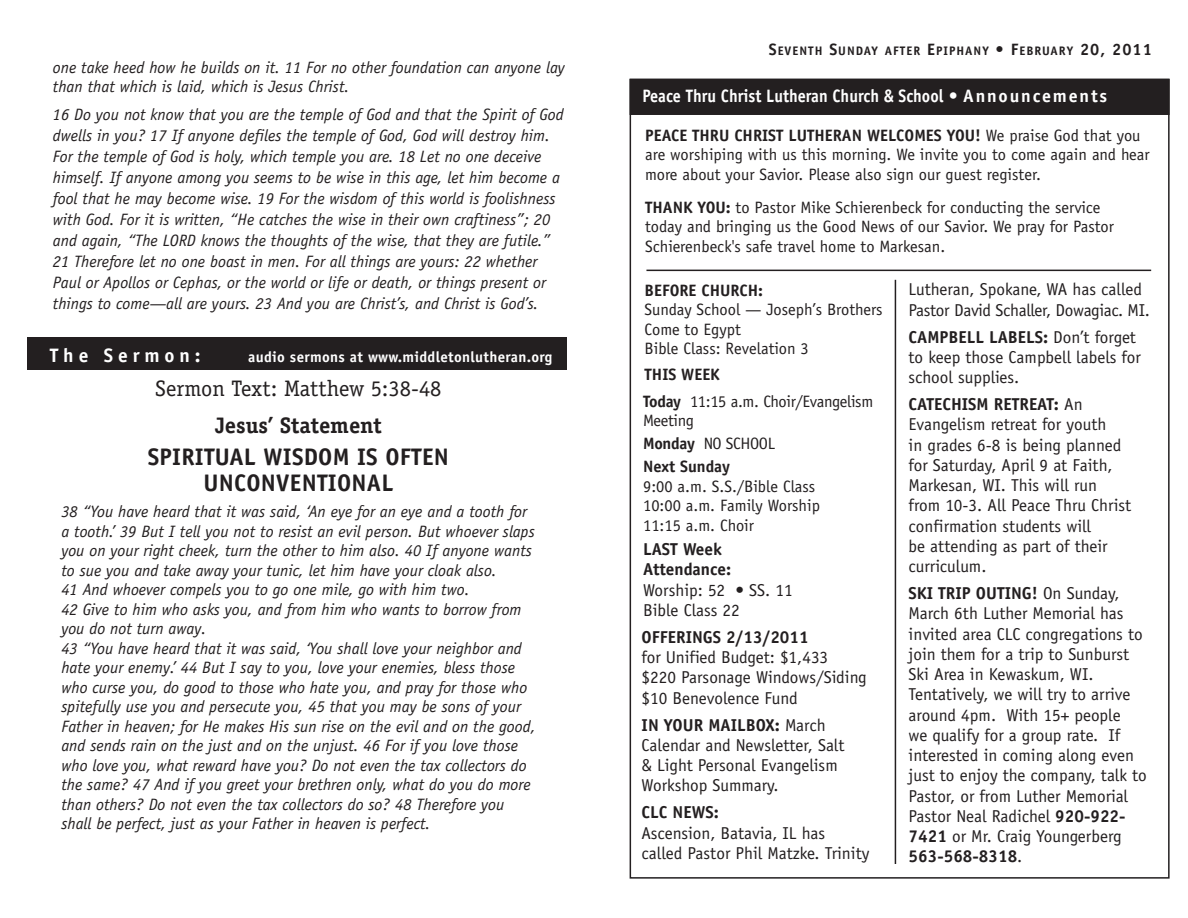
<style>
.page{position:relative;width:1188px;height:918px;background:#fff}
.page>*{position:absolute;margin:0;border:0;box-sizing:border-box;transform-origin:0 0}
.t1{font:700 24px/25.5px "Officina Sans";letter-spacing:.01em;color:#231f20;text-align:center}
.t2{font:22.5px "Officina Serif";color:#231f20}
.t3{font:700 22.5px "Officina Serif";color:#231f20}
.t4{font:700 19.5px "Officina Sans";letter-spacing:.25em;color:#fff}
.t5{font:700 18px "Officina Sans";color:#fff;scale:.9 1}
.scriputr_reading_hea{font:17.25px/20.2px "Officina Sans";color:#231f20}
.scriputr_reading_hea-2{font:17.25px/20.2px "Officina Sans";letter-spacing:-.02em;color:#231f20}
.t6{font:italic 16.5px/19.5px "Officina Sans";color:#231f20}
.scriputr_reading_hea-3{font:16.5px/19.5px "Officina Sans";color:#231f20}
.scriputr_reading_hea-4{font:16.5px/19.5px "Officina Sans";letter-spacing:-.02em;color:#231f20}
.scriputr_reading_hea-5{font:700 16.5px "Officina Sans";color:#231f20}
.t7{font:700 15px "Officina Sans";letter-spacing:.02em;color:#fff}
.t8{font:700 12.3px "Officina Sans";letter-spacing:.08em;color:#231f20}
.s1{font-size:16.5px}
.s2{font-weight:700}
</style>
<div class="page">
<div style="left:27px;top:338px;width:540px;height:32px;background:#231f20"></div>
<div style="left:630px;top:79px;width:540px;height:36px;background:#231f20"></div>
<hr style="left:646px;top:270px;width:505px;height:1px;background:#231f20">
<hr style="left:895px;top:280px;width:1px;height:584px;background:#231f20">
<p class="t6" style="left:53px;top:57px;width:514px">one take heed how he builds on it. 11 For no other foundation can anyone lay than that which is laid, which is Jesus Christ.</p>
<p class="t6" style="left:53px;top:104px;width:512px;line-height:21px">16 Do you not know that you are the temple of God and that the Spirit of God dwells in you? 17 If anyone defiles the temple of God, God will destroy him.<br>For the temple of God is holy, which temple you are. 18 Let no one deceive himself. If anyone among you seems to be wise in this age, let him become a fool that he may become wise. 19 For the wisdom of this world is foolishness with God. For it is written, “He catches the wise in their own craftiness”; 20 and again, “The LORD knows the thoughts of the wise, that they are futile.” 21 Therefore let no one boast in men. For all things are yours: 22 whether Paul or Apollos or Cephas, or the world or life or death, or things present or things to come—all are yours. 23 And you are Christ’s, and Christ is God’s.</p>
<p class="t4" style="left:50px;top:343px;width:152px">The Sermon:</p>
<p class="t7" style="left:248px;top:347px;width:306px">audio sermons at www.middletonlutheran.org</p>
<p class="t2" style="left:155px;top:376px;width:288px">Sermon Text: Matthew 5:38-48</p>
<p class="t3" style="left:215px;top:411px;width:169px">Jesus’ Statement</p>
<p class="t1" style="left:148px;top:444px;width:303px">SPIRITUAL WISDOM IS OFTEN<br>UNCONVENTIONAL</p>
<p class="t6" style="left:61px;top:502px;width:475px">38 “You have heard that it was said, ‘An eye for an eye and a tooth for a tooth.’ 39 But I tell you not to resist an evil person. But whoever slaps you on your right cheek, turn the other to him also. 40 If anyone wants to sue you and take away your tunic, let him have your cloak also.<br>41 And whoever compels you to go one mile, go with him two.<br>42 Give to him who asks you, and from him who wants to borrow from you do not turn away.</p>
<p class="t6" style="left:61px;top:638px;width:476px">43 “You have heard that it was said, ‘You shall love your neighbor and hate your enemy.’ 44 But I say to you, love your enemies, bless those who curse you, do good to those who hate you, and pray for those who spitefully use you and persecute you, 45 that you may be sons of your Father in heaven; for He makes His sun rise on the evil and on the good, and sends rain on the just and on the unjust. 46 For if you love those who love you, what reward have you? Do not even the tax collectors do the same? 47 And if you greet your brethren only, what do you do more than others? Do not even the tax collectors do so? 48 Therefore you shall be perfect, just as your Father in heaven is perfect.</p>
<p class="t8" style="left:769px;top:43px;width:385px"><span class="s1">S</span>EVENTH <span class="s1">S</span>UNDAY AFTER <span class="s1">E</span>PIPHANY <span class="s1">• F</span>EBRUARY <span class="s1">20, 2011</span></p>
<p class="t5" style="left:642px;top:85px;width:518px">Peace Thru Christ Lutheran Church &amp; School • Announcements</p>
<p class="scriputr_reading_hea-3" style="left:645px;top:125px;width:506px"><span class="s2">PEACE THRU CHRIST LUTHERAN WELCOMES YOU!</span> We praise God that you are worshiping with us this morning. We invite you to come again and hear more about your Savior. Please also sign our guest register.</p>
<p class="scriputr_reading_hea-3" style="left:645px;top:197px;width:470px"><span class="s2">THANK YOU:</span> to Pastor Mike Schierenbeck for conducting the service today and bringing us the Good News of our Savior. We pray for Pastor<br>Schierenbeck's safe travel home to Markesan.</p>
<p class="scriputr_reading_hea-3" style="left:645px;top:280px;width:240px"><span class="s2">BEFORE CHURCH:<br></span>Sunday School — Joseph’s Brothers<br>Come to Egypt<br>Bible Class: Revelation 3</p>
<p class="scriputr_reading_hea-5" style="left:645px;top:364px;width:77px">THIS WEEK</p>
<p class="scriputr_reading_hea-4" style="left:643px;top:391px;width:232px"><span class="s2">Today</span> 11:15 a.m. Choir/Evangelism<br>Meeting</p>
<p class="scriputr_reading_hea-4" style="left:643px;top:434px;width:133px"><span class="s2">Monday</span> NO SCHOOL</p>
<p class="scriputr_reading_hea-3" style="left:643px;top:457px;width:178px"><span class="s2">Next Sunday<br></span>9:00 a.m. S.S./Bible Class<br>10:00 a.m. Family Worship<br>11:15 a.m. Choir</p>
<p class="scriputr_reading_hea" style="left:643px;top:539px;width:151px"><span class="s2">LAST Week<br>Attendance:<br></span>Worship: 52 • SS. 11<br>Bible Class 22</p>
<p class="scriputr_reading_hea" style="left:642px;top:627px;width:227px"><span class="s2">OFFERINGS 2/13/2011<br></span>for Unified Budget: $1,433 $220 Parsonage Windows/Siding $10 Benevolence Fund</p>
<p class="scriputr_reading_hea" style="left:642px;top:715px;width:204px"><span class="s2">IN YOUR MAILBOX:</span> March<br>Calendar and Newsletter, Salt &amp; Light Personal Evangelism<br>Workshop Summary.</p>
<p class="scriputr_reading_hea" style="left:642px;top:802px;width:229px"><span class="s2">CLC NEWS:<br></span>Ascension, Batavia, IL has called Pastor Phil Matzke. Trinity</p>
<p class="scriputr_reading_hea-2" style="left:909px;top:280px;width:243px">Lutheran, Spokane, WA has called<br>Pastor David Schaller, Dowagiac. MI.</p>
<p class="scriputr_reading_hea" style="left:909px;top:327px;width:234px"><span class="s2">CAMPBELL LABELS:</span> Don’t forget to keep those Campbell labels for school supplies.</p>
<p class="scriputr_reading_hea" style="left:909px;top:394px;width:224px"><span class="s2">CATECHISM RETREAT:</span> An<br>Evangelism retreat for youth<br>in grades 6-8 is being planned for Saturday, April 9 at Faith,<br>Markesan, WI. This will run from 10-3. All Peace Thru Christ confirmation students will<br>be attending as part of their curriculum.</p>
<p class="scriputr_reading_hea" style="left:909px;top:583px;width:240px"><span class="s2">SKI TRIP OUTING!</span> On Sunday,<br>March 6th Luther Memorial has invited area CLC congregations to join them for a trip to Sunburst<br>Ski Area in Kewaskum, WI.<br>Tentatively, we will try to arrive around 4pm. With 15+ people<br>we qualify for a group rate. If interested in coming along even just to enjoy the company, talk to<br>Pastor, or from Luther Memorial<br>Pastor Neal Radichel <span class="s2">920-922-<br>7421</span> or Mr. Craig Youngerberg<br><span class="s2">563-568-8318</span>.</p>
</div>
